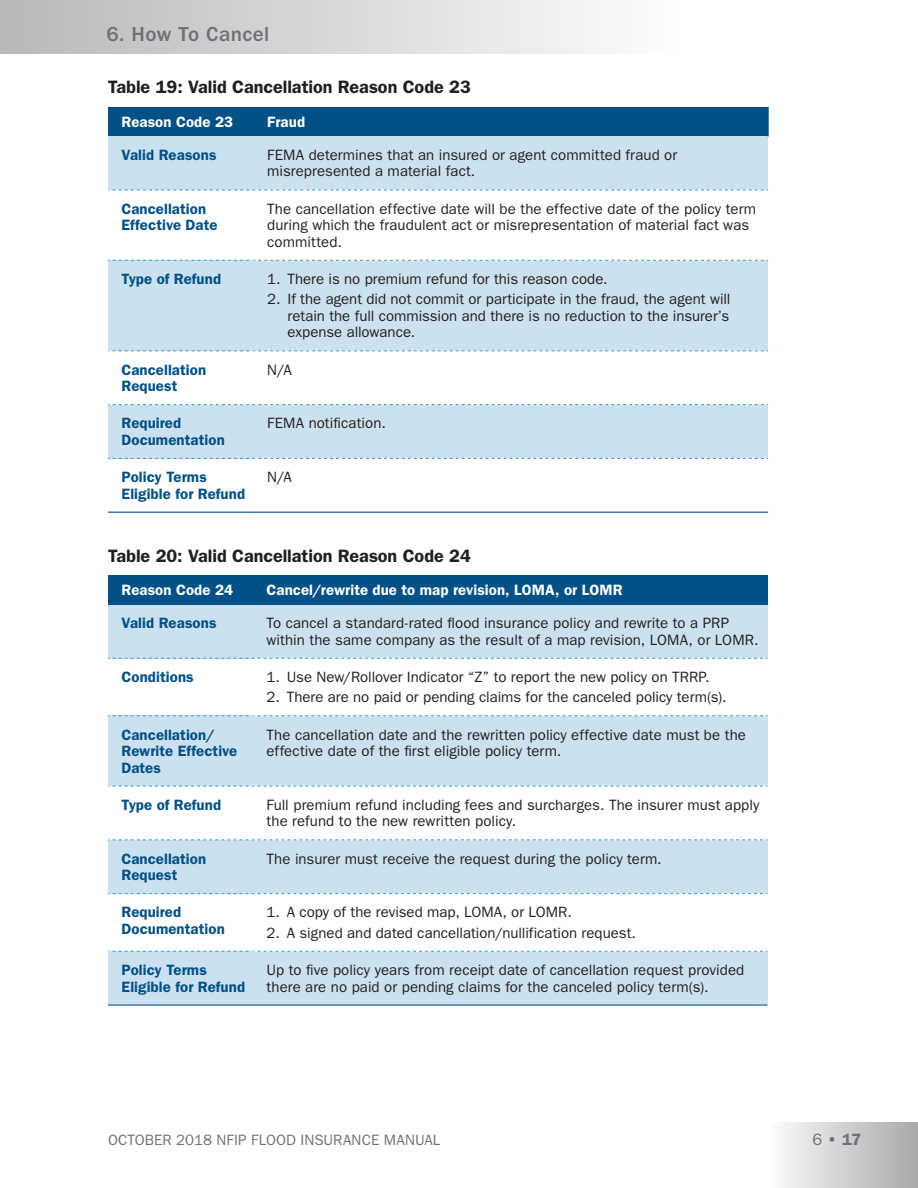
<style>
.page{position:relative;width:918px;height:1188px;background:#fff}
.page>*{position:absolute;margin:0;border:0;box-sizing:border-box;transform-origin:0 0}
.t1{font:500 21px "ITC Franklin Gothic Std";letter-spacing:.02em;color:#717074}
.t2{font:600 18px "ITC Franklin Gothic Std";color:#231f20}
.t3{font:600 16.5px "ITC Franklin Gothic Std";color:#717074}
.t4{font:15px/16.5px "ITC Franklin Gothic Std";letter-spacing:.005em;color:#231f20}
.t5{font:600 15px/16.5px "ITC Franklin Gothic Std";letter-spacing:.005em;color:#005187}
.t6{font:600 15px "ITC Franklin Gothic Std";letter-spacing:.005em;color:#fff}
.t7{font:15px "ITC Franklin Gothic Std";letter-spacing:.005em;color:#717074}
.s1{font-weight:400}
</style>
<div class="page">
<div style="left:108px;top:605px;width:145px;height:53px;background:#cce1f0"></div>
<div style="left:770px;top:1122px;width:148px;height:66px;background:linear-gradient(to right,#fbfbfc,#a9a9ac)"></div>
<div style="left:0;top:0;width:673px;height:54px;background:linear-gradient(to right,#b8b7ba,#fcfcfd)"></div>
<div style="left:254px;top:260px;width:514px;height:91px;background:#cce1f0"></div>
<hr style="left:108px;top:511px;width:146px;height:2px;background:#417cab">
<hr style="left:254px;top:511px;width:514px;height:2px;background:#417cab">
<div style="left:108px;top:107px;width:146px;height:30px;background:#005187"></div>
<div style="left:254px;top:107px;width:514px;height:30px;background:#005187"></div>
<div style="left:108px;top:137px;width:146px;height:53px;background:#cce1f0"></div>
<div style="left:254px;top:137px;width:514px;height:53px;background:#cce1f0"></div>
<hr style="left:768px;top:107px;width:1px;height:30px;background:#005187">
<svg style="left:108px;top:190px;width:660px;height:1px"></svg>
<div style="left:108px;top:260px;width:146px;height:91px;background:#cce1f0"></div>
<svg style="left:108px;top:260px;width:660px;height:1px"></svg>
<svg style="left:112px;top:350px;width:656px;height:1px"></svg>
<div style="left:108px;top:405px;width:146px;height:53px;background:#cce1f0"></div>
<div style="left:254px;top:405px;width:514px;height:53px;background:#cce1f0"></div>
<svg style="left:108px;top:404px;width:660px;height:1px"></svg>
<svg style="left:108px;top:458px;width:660px;height:1px"></svg>
<div style="left:253px;top:605px;width:514px;height:53px;background:#cce1f0"></div>
<div style="left:253px;top:716px;width:514px;height:70px;background:#cce1f0"></div>
<div style="left:253px;top:951px;width:514px;height:54px;background:#cce1f0"></div>
<div style="left:108px;top:575px;width:145px;height:30px;background:#005187"></div>
<div style="left:253px;top:575px;width:514px;height:30px;background:#005187"></div>
<hr style="left:767px;top:575px;width:1px;height:30px;background:#005187">
<div style="left:108px;top:716px;width:145px;height:70px;background:#cce1f0"></div>
<svg style="left:108px;top:715px;width:659px;height:1px"></svg>
<svg style="left:108px;top:786px;width:659px;height:1px"></svg>
<div style="left:108px;top:840px;width:145px;height:54px;background:#cce1f0"></div>
<div style="left:253px;top:840px;width:514px;height:54px;background:#cce1f0"></div>
<svg style="left:108px;top:839px;width:659px;height:1px"></svg>
<svg style="left:108px;top:893px;width:659px;height:1px"></svg>
<div style="left:108px;top:951px;width:145px;height:54px;background:#cce1f0"></div>
<svg style="left:112px;top:951px;width:655px;height:1px"></svg>
<hr style="left:108px;top:1004px;width:145px;height:2px;background:#417cab">
<hr style="left:253px;top:1004px;width:514px;height:2px;background:#417cab">
<svg style="left:108px;top:658px;width:659px;height:1px"></svg>
<h1 class="t1" style="left:106px;top:23px;width:165px">6. How To Cancel</h1>
<p class="t2" style="left:108px;top:77px;width:364px">Table 19: Valid Cancellation Reason Code 23</p>
<p class="t6" style="left:122px;top:113px;width:113px">Reason Code 23</p>
<p class="t6" style="left:267px;top:113px;width:39px">Fraud</p>
<p class="t5" style="left:122px;top:147px;width:97px">Valid Reasons</p>
<p class="t4" style="left:267px;top:147px;width:411px">FEMA determines that an insured or agent committed fraud or misrepresented a material fact.</p>
<p class="t5" style="left:122px;top:200px;width:98px">Cancellation<br>Effective Date</p>
<p class="t4" style="left:267px;top:201px;width:490px">The cancellation effective date will be the effective date of the policy term during which the fraudulent act or misrepresentation of material fact was committed.</p>
<p class="t5" style="left:122px;top:271px;width:101px">Type of Refund</p>
<p class="t4" style="left:267px;top:271px;width:342px">1. There is no premium refund for this reason code.</p>
<p class="t4" style="left:288px;top:291px;width:444px;text-align:justify;text-indent:-20px">2. If the agent did not commit or participate in the fraud, the agent will retain the full commission and there is no reduction to the insurer’s expense allowance.</p>
<p class="t5" style="left:121px;top:361px;width:86px">Cancellation<br>Request</p>
<p class="t4" style="left:267px;top:361px;width:26px">N/A</p>
<p class="t5" style="left:121px;top:415px;width:105px">Required<br>Documentation</p>
<p class="t4" style="left:267px;top:415px;width:120px">FEMA notifcation.</p>
<p class="t5" style="left:121px;top:469px;width:125px">Policy Terms<br>Eligible for Refund</p>
<p class="t4" style="left:267px;top:469px;width:26px">N/A</p>
<p class="t2" style="left:108px;top:545px;width:364px">Table 20: Valid Cancellation Reason Code 24</p>
<p class="t6" style="left:122px;top:581px;width:113px">Reason Code 24</p>
<p class="t6" style="left:267px;top:581px;width:358px">Cancel/rewrite due to map revision, LOMA, or LOMR</p>
<p class="t5" style="left:122px;top:615px;width:97px">Valid Reasons</p>
<p class="t4" style="left:267px;top:615px;width:494px">To cancel a standard-rated food insurance policy and rewrite to a PRP within the same company as the result of a map revision, LOMA, or LOMR.</p>
<p class="t4" style="left:267px;top:669px;width:444px">1. Use New/Rollover Indicator “Z” to report the new policy on TRRP.</p>
<p class="t4" style="left:267px;top:689px;width:462px">2. There are no paid or pending claims for the canceled policy term(s).</p>
<p class="t4" style="left:267px;top:726px;width:481px">The cancellation date and the rewritten policy effective date must be the effective date of the frst eligible policy term.</p>
<p class="t5" style="left:122px;top:669px;width:74px">Conditions</p>
<p class="t5" style="left:122px;top:726px;width:117px">Cancellation/<br>Rewrite Effective<br>Dates</p>
<p class="t5" style="left:121px;top:796px;width:101px">Type of Refund</p>
<p class="t4" style="left:267px;top:797px;width:494px">Full premium refund including fees and surcharges. The insurer must apply the refund to the new rewritten policy.</p>
<p class="t5" style="left:121px;top:850px;width:86px">Cancellation<br>Request</p>
<p class="t4" style="left:267px;top:850px;width:397px">The insurer must receive the request during the policy term.</p>
<p class="t4" style="left:267px;top:904px;width:307px">1. A copy of the revised map, LOMA, or LOMR.</p>
<p class="t4" style="left:267px;top:924px;width:371px">2. A signed and dated cancellation/nullification request.</p>
<p class="t4" style="left:267px;top:962px;width:479px">Up to fve policy years from receipt date of cancellation request provided there are no paid or pending claims for the canceled policy term(s).</p>
<p class="t5" style="left:122px;top:904px;width:105px">Required<br>Documentation</p>
<p class="t5" style="left:122px;top:962px;width:125px">Policy Terms<br>Eligible for Refund</p>
<p class="t7" style="left:108px;top:1132px;width:334px">OCTOBER 2018 NFIP FLOOD INSURANCE MANUAL</p>
<p class="t3" style="left:812px;top:1130px;width:50px"><span class="s1">6</span> • 17</p>
</div>
